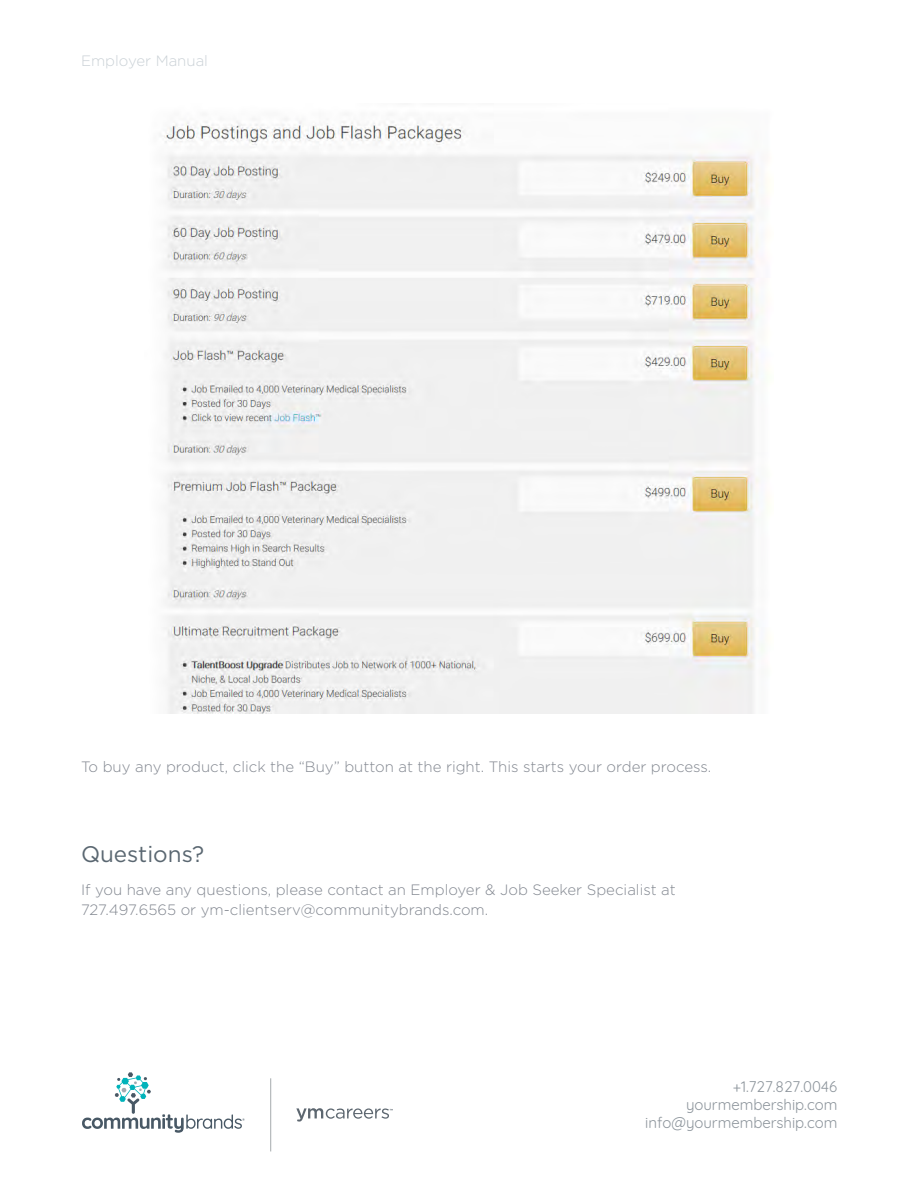
<style>
.page{position:relative;width:918px;height:1188px;background:#fff}
.page>*{position:absolute;margin:0;border:0;box-sizing:border-box;transform-origin:0 0}
.t1{font:22.5px "Gotham";color:#5a6771}
.t2{font:300 15px/19.5px "Gotham";color:#828790}
.t3{font:15px/18px "Quicksand";color:#8d959c;text-align:right}
.t4{font:300 15px "Gotham";color:#cad1d6}
.t5{font:500 4.35px "Quicksand";color:#5d6771}
</style>
<div class="page">
<hr style="left:270px;top:1078px;width:1px;height:73px;background:#a5abad">
<svg style="left:82px;top:1072px;width:162px;height:61px"></svg>
<svg style="left:296px;top:1108px;width:93px;height:14px"></svg>
<img style="left:160px;top:118px;width:604px;height:596px">
<p class="t4" style="left:81px;top:51px;width:129px">Employer Manual</p>
<p class="t2" style="left:81px;top:757px;width:632px">To buy any product, click the “Buy” button at the right. This starts your order process.</p>
<h1 class="t1" style="left:81px;top:840px;width:125px">Questions?</h1>
<p class="t2" style="left:81px;top:880px;width:596px">If you have any questions, please contact an Employer &amp; Job Seeker Specialist at<br>727.497.6565 or ym-clientserv@communitybrands.com.</p>
<p class="t5" style="left:390px;top:1107px;width:5px">™</p>
<p class="t3" style="left:645px;top:1076px;width:194px">+1.727.827.0046 yourmembership.com info@yourmembership.com</p>
</div>
